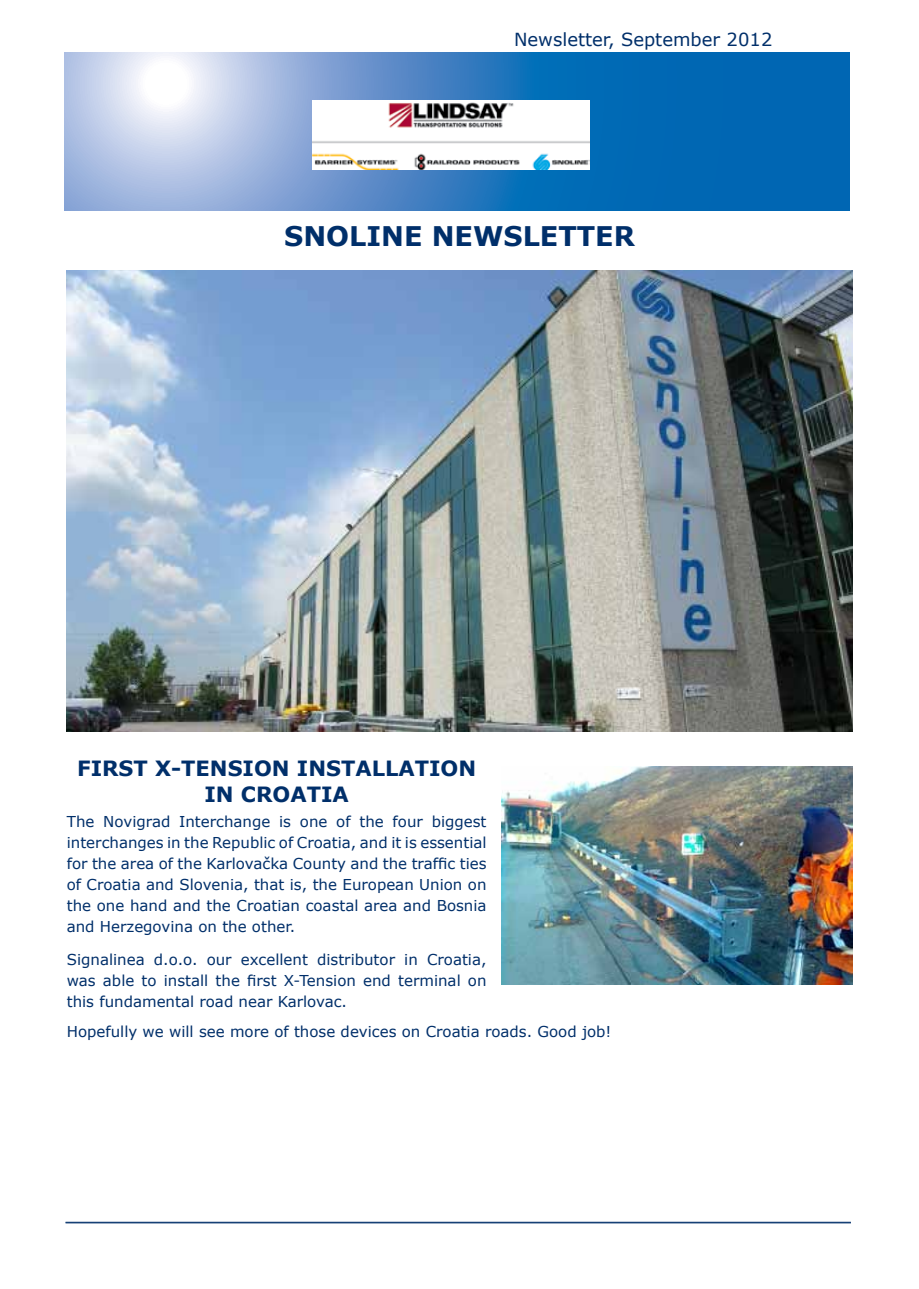
<style>
.page{position:relative;width:919px;height:1289px;background:#fff}
.page>*{position:absolute;margin:0;border:0;box-sizing:border-box;transform-origin:0 0}
.t1{font:700 27px "Verdana";color:#002f6a}
.t2{font:700 21px/25.2px "Verdana";color:#002f6a;text-align:center}
.t3{font:18px "Verdana";color:#002f6a}
.t4{font:15px/21px "Verdana";color:#002f6a;text-align:justify}
</style>
<div class="page">
<img style="left:67px;top:271px;width:785px;height:460px">
<img style="left:502px;top:766px;width:350px;height:218px">
<svg style="left:64px;top:52px;width:785px;height:158px;background:#5291c9"></svg>
<hr style="left:66px;top:1221px;width:784px;height:1px;background:#002f6a">
<hr style="left:66px;top:1222px;width:784px;height:1px;background:#002f6a">
<img style="left:312px;top:101px;width:277px;height:69px">
<p class="t3" style="left:514px;top:28px;width:260px">Newsletter, September 2012</p>
<h1 class="t1" style="left:284px;top:219px;width:352px">SNOLINE NEWSLETTER</h1>
<h2 class="t2" style="left:77px;top:755px;width:400px">FIRST X-TENSION INSTALLATION<br>IN CROATIA</h2>
<p class="t4" style="left:67px;top:810px;width:421px">The Novigrad Interchange is one of the four biggest interchanges in the Republic of Croatia, and it is essential for the area of the Karlovačka County and the traffic ties of Croatia and Slovenia, that is, the European Union on the one hand and the Croatian coastal area and Bosnia and Herzegovina on the other.</p>
<p class="t4" style="left:67px;top:948px;width:421px">Signalinea d.o.o. our excellent distributor in Croatia, was able to install the first X-Tension end terminal on this fundamental road near Karlovac.</p>
<p class="t4" style="left:67px;top:1020px;width:546px">Hopefully we will see more of those devices on Croatia roads. Good job!</p>
</div>
